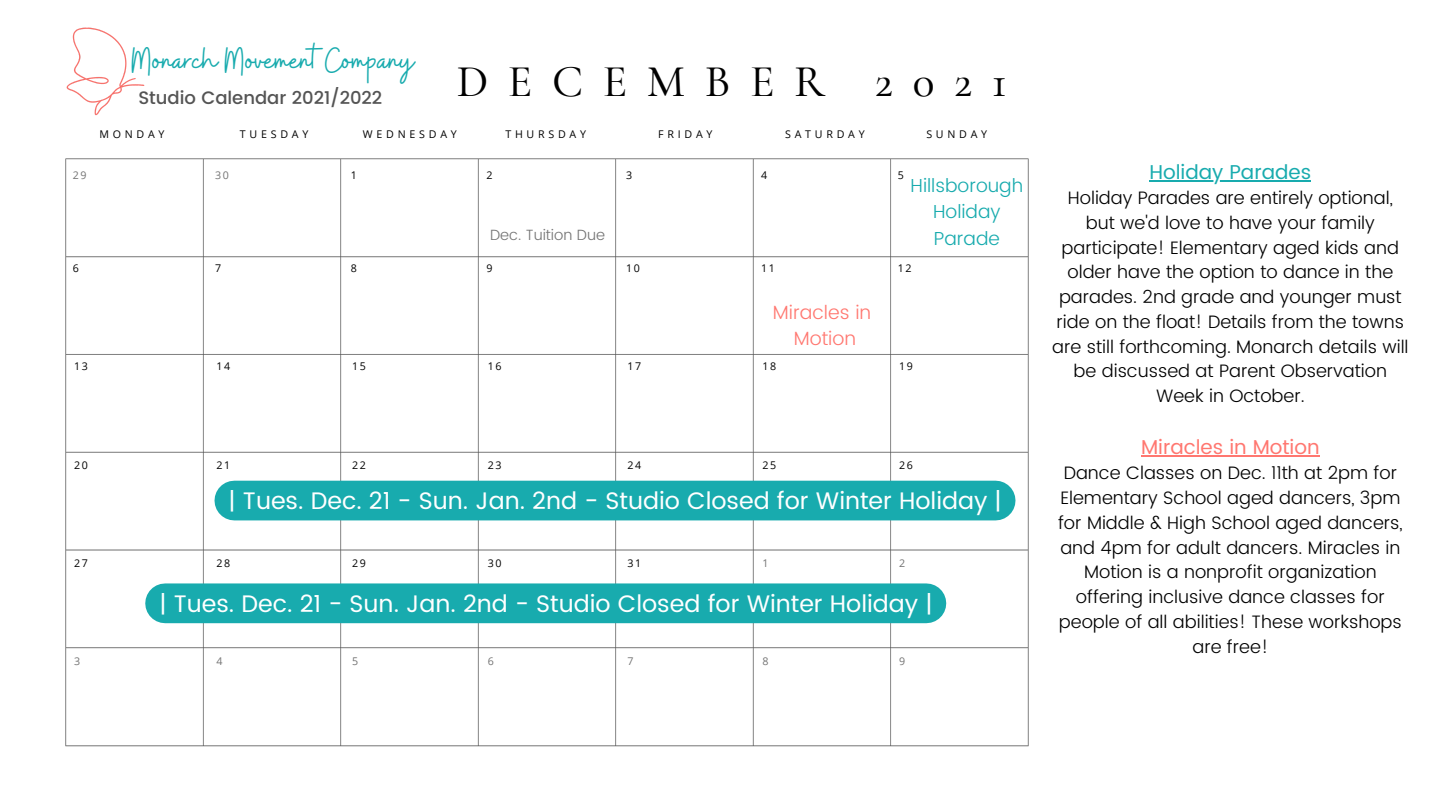
<style>
.page{position:relative;width:1440px;height:810px;background:#fff}
.page>*{position:absolute;margin:0;border:0;box-sizing:border-box;transform-origin:0 0}
.t1{font:500 45.5px "Cormorant Garamond";letter-spacing:.43em;color:#000}
.t2{font:36px "Buffalo";color:#18abae}
.t3{font:23.9px "Poppins";color:#fff}
.t4{font:20px "Poppins";color:#ff7770}
.t5{font:20px "Poppins";color:#18abae}
.t6{font:300 19.1px "Poppins";color:#ff7770}
.t7{font:300 18.8px "Poppins";color:#18abae}
.t8{font:300 18px/24.8px "Poppins";color:#000;text-align:center}
.t9{font:500 18px "Poppins";color:#545454}
.t10{font:300 14.8px "Poppins";color:#737373}
.t11{font:10.7px "Open Sans";letter-spacing:.355em;color:#000}
.t12{font:10.7px "Open Sans";color:#737373}
</style>
<div class="page">
<img style="left:65px;top:158px;width:964px;height:589px">
<img style="left:66px;top:27px;width:79px;height:89px">
<div style="left:234px;top:481px;width:762px;height:39px;background:#18abae"></div>
<hr style="left:1150px;top:180px;width:161px;height:2px;background:#18abae">
<hr style="left:1141px;top:455px;width:179px;height:2px;background:#ff7770">
<div style="left:165px;top:583px;width:761px;height:40px;background:#18abae"></div>
<p class="t2" style="left:132px;top:37px;width:284px">Monarch Movement Company</p>
<p class="t9" style="left:138px;top:88px;width:246px">Studio Calendar 2021/2022</p>
<p class="t1" style="left:457px;top:54px;width:552px">DECEMBER 2021</p>
<p class="t11" style="left:99px;top:127px;width:67px">MONDAY</p>
<p class="t11" style="left:240px;top:127px;width:70px">TUESDAY</p>
<p class="t11" style="left:363px;top:127px;width:95px">WEDNESDAY</p>
<p class="t11" style="left:505px;top:127px;width:82px">THURSDAY</p>
<p class="t11" style="left:658px;top:127px;width:56px">FRIDAY</p>
<p class="t11" style="left:785px;top:127px;width:81px">SATURDAY</p>
<p class="t11" style="left:926px;top:127px;width:62px">SUNDAY</p>
<p class="t12" style="left:73px;top:168px;width:15px">29</p>
<p class="t12" style="left:215px;top:168px;width:15px">30</p>
<p class="t11" style="left:351px;top:168px;width:8px">1</p>
<p class="t11" style="left:487px;top:168px;width:8px">2</p>
<p class="t11" style="left:626px;top:168px;width:8px">3</p>
<p class="t11" style="left:761px;top:168px;width:8px">4</p>
<p class="t11" style="left:898px;top:168px;width:8px">5</p>
<p class="t10" style="left:490px;top:226px;width:116px">Dec. Tuition Due</p>
<p class="t7" style="left:911px;top:175px;width:114px">Hillsborough</p>
<p class="t7" style="left:933px;top:201px;width:69px">Holiday</p>
<p class="t7" style="left:934px;top:227px;width:67px">Parade</p>
<p class="t11" style="left:73px;top:261px;width:8px">6</p>
<p class="t11" style="left:215px;top:261px;width:8px">7</p>
<p class="t11" style="left:351px;top:261px;width:8px">8</p>
<p class="t11" style="left:487px;top:261px;width:8px">9</p>
<p class="t11" style="left:626px;top:261px;width:15px">10</p>
<p class="t11" style="left:761px;top:261px;width:15px">11</p>
<p class="t11" style="left:898px;top:261px;width:15px">12</p>
<p class="t6" style="left:773px;top:301px;width:100px">Miracles in</p>
<p class="t6" style="left:794px;top:328px;width:64px">Motion</p>
<p class="t11" style="left:74px;top:359px;width:15px">13</p>
<p class="t11" style="left:216px;top:359px;width:15px">14</p>
<p class="t11" style="left:352px;top:359px;width:15px">15</p>
<p class="t11" style="left:488px;top:359px;width:15px">16</p>
<p class="t11" style="left:628px;top:359px;width:15px">17</p>
<p class="t11" style="left:762px;top:359px;width:15px">18</p>
<p class="t11" style="left:899px;top:359px;width:15px">19</p>
<p class="t11" style="left:74px;top:458px;width:15px">20</p>
<p class="t11" style="left:216px;top:458px;width:15px">21</p>
<p class="t11" style="left:352px;top:458px;width:15px">22</p>
<p class="t11" style="left:488px;top:458px;width:15px">23</p>
<p class="t11" style="left:628px;top:458px;width:15px">24</p>
<p class="t11" style="left:762px;top:458px;width:15px">25</p>
<p class="t11" style="left:899px;top:458px;width:15px">26</p>
<p class="t3" style="left:229px;top:487px;width:775px">| Tues. Dec. 21 - Sun. Jan. 2nd - Studio Closed for Winter Holiday |</p>
<p class="t11" style="left:74px;top:555px;width:15px">27</p>
<p class="t11" style="left:216px;top:555px;width:15px">28</p>
<p class="t11" style="left:352px;top:555px;width:15px">29</p>
<p class="t11" style="left:488px;top:555px;width:15px">30</p>
<p class="t11" style="left:628px;top:555px;width:15px">31</p>
<p class="t12" style="left:762px;top:555px;width:8px">1</p>
<p class="t12" style="left:899px;top:555px;width:8px">2</p>
<p class="t3" style="left:159px;top:590px;width:775px">| Tues. Dec. 21 - Sun. Jan. 2nd - Studio Closed for Winter Holiday |</p>
<p class="t12" style="left:74px;top:653px;width:8px">3</p>
<p class="t12" style="left:216px;top:653px;width:8px">4</p>
<p class="t12" style="left:352px;top:653px;width:8px">5</p>
<p class="t12" style="left:488px;top:653px;width:8px">6</p>
<p class="t12" style="left:628px;top:653px;width:8px">7</p>
<p class="t12" style="left:762px;top:653px;width:8px">8</p>
<p class="t12" style="left:899px;top:653px;width:8px">9</p>
<p class="t5" style="left:1150px;top:160px;width:163px">Holiday Parades</p>
<p class="t8" style="left:1052px;top:185px;width:358px">Holiday Parades are entirely optional, but we'd love to have your family participate! Elementary aged kids and older have the option to dance in the parades. 2nd grade and younger must ride on the float! Details from the towns are still forthcoming. Monarch details will be discussed at Parent Observation Week in October.</p>
<p class="t4" style="left:1141px;top:435px;width:180px">Miracles in Motion</p>
<p class="t8" style="left:1058px;top:461px;width:346px">Dance Classes on Dec. 11th at 2pm for Elementary School aged dancers, 3pm for Middle &amp; High School aged dancers, and 4pm for adult dancers. Miracles in Motion is a nonprofit organization offering inclusive dance classes for people of all abilities! These workshops are free!</p>
</div>
